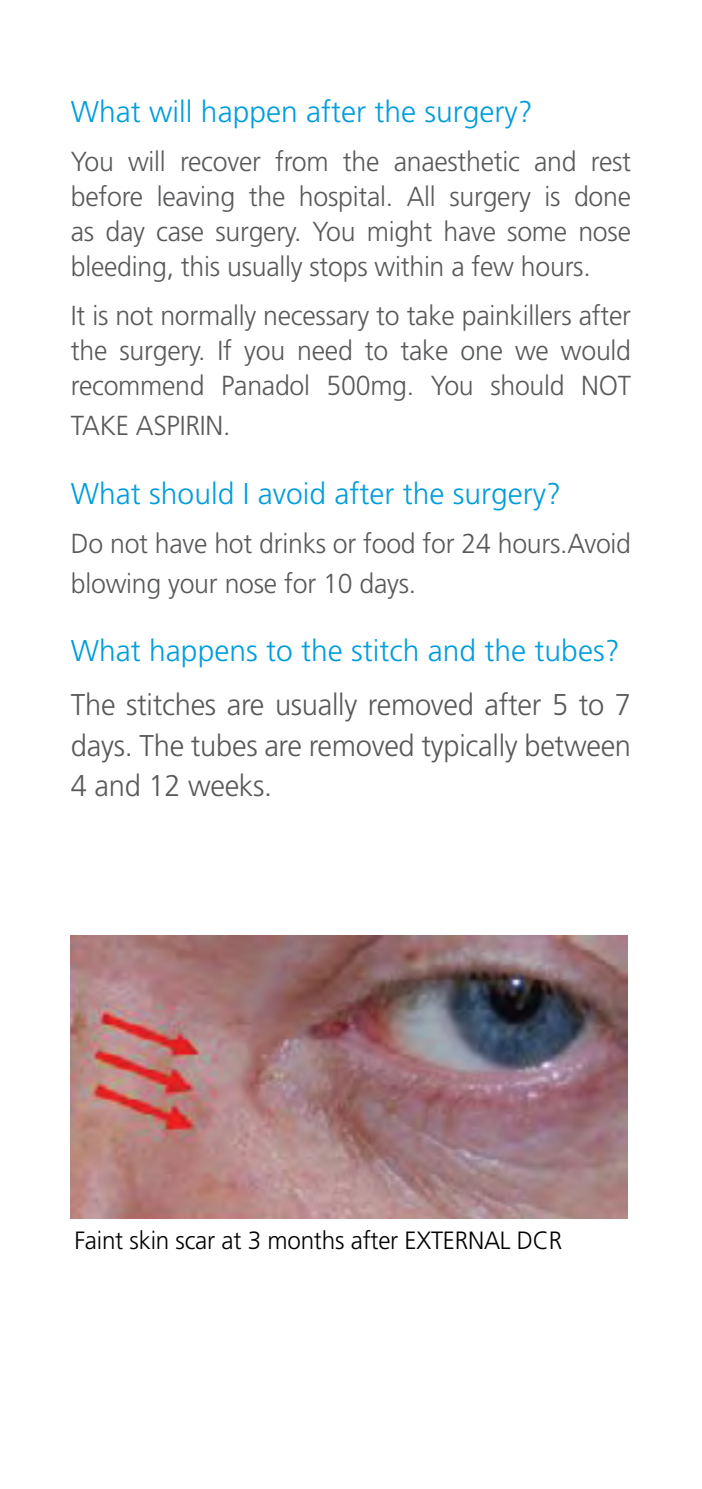
<style>
.page{position:relative;width:702px;height:1489px;background:#fff}
.page>*{position:absolute;margin:0;border:0;box-sizing:border-box;transform-origin:0 0}
.t1{font:300 30px "Frutiger LT Std";color:#009ddc}
.t2{font:300 30px/40px "Frutiger LT Std";letter-spacing:-.01em;color:#58595b;text-align:justify}
.t3{font:300 27.5px/35px "Frutiger LT Std";letter-spacing:-.01em;color:#58595b}
.t4{font:300 25px "Frutiger LT Std";letter-spacing:-.01em;color:#000}
</style>
<div class="page">
<img style="left:71px;top:935px;width:556px;height:283px">
<p class="t1" style="left:71px;top:94px;width:463px">What will happen after the surgery?</p>
<p class="t3" style="left:71px;top:144px;width:44px">You</p>
<p class="t3" style="left:128px;top:144px;width:39px">will</p>
<p class="t3" style="left:180px;top:144px;width:82px">recover</p>
<p class="t3" style="left:275px;top:144px;width:55px">from</p>
<p class="t3" style="left:343px;top:144px;width:38px">the</p>
<p class="t3" style="left:393px;top:144px;width:128px">anaesthetic</p>
<p class="t3" style="left:534px;top:144px;width:44px">and</p>
<p class="t3" style="left:591px;top:144px;width:42px">rest</p>
<p class="t3" style="left:71px;top:179px;width:561px">before<br>as day case surgery. You might have some nose bleeding, this usually stops within a few hours.</p>
<p class="t3" style="left:71px;top:298px;width:561px;text-align:right">isIt not normally necessary to take painkillers after the surgery. If you need to take one we would<br>NOT</p>
<p class="t3" style="left:157px;top:179px;width:80px">leaving</p>
<p class="t3" style="left:249px;top:179px;width:38px">the</p>
<p class="t3" style="left:299px;top:179px;width:96px">hospital.</p>
<p class="t3" style="left:407px;top:179px;width:31px">All</p>
<p class="t3" style="left:574px;top:179px;width:59px">done</p>
<p class="t3" style="left:544px;top:179px;width:18px">is</p>
<p class="t3" style="left:449px;top:179px;width:83px">surgery</p>
<p class="t3" style="left:71px;top:366px;width:161px;line-height:40px">recommend<br>TAKE ASPIRIN.</p>
<p class="t3" style="left:221px;top:369px;width:90px">Panadol</p>
<p class="t3" style="left:490px;top:369px;width:76px">should</p>
<p class="t3" style="left:326px;top:369px;width:89px">500mg.</p>
<p class="t3" style="left:431px;top:369px;width:44px">You</p>
<p class="t1" style="left:71px;top:476px;width:492px">What should I avoid after the surgery?</p>
<p class="t3" style="left:71px;top:523px;width:561px;line-height:40px">Do not have hot drinks or food for 24 hours.Avoid blowing your nose for 10 days.</p>
<p class="t1" style="left:71px;top:634px;width:550px">What happens to the stitch and the tubes?</p>
<p class="t2" style="left:71px;top:685px;width:561px">The stitches are usually removed after 5 to 7 days. The tubes are removed typically between 4 and 12 weeks.</p>
<p class="t4" style="left:74px;top:1226px;width:489px">Faint skin scar at 3 months after EXTERNAL DCR</p>
</div>
